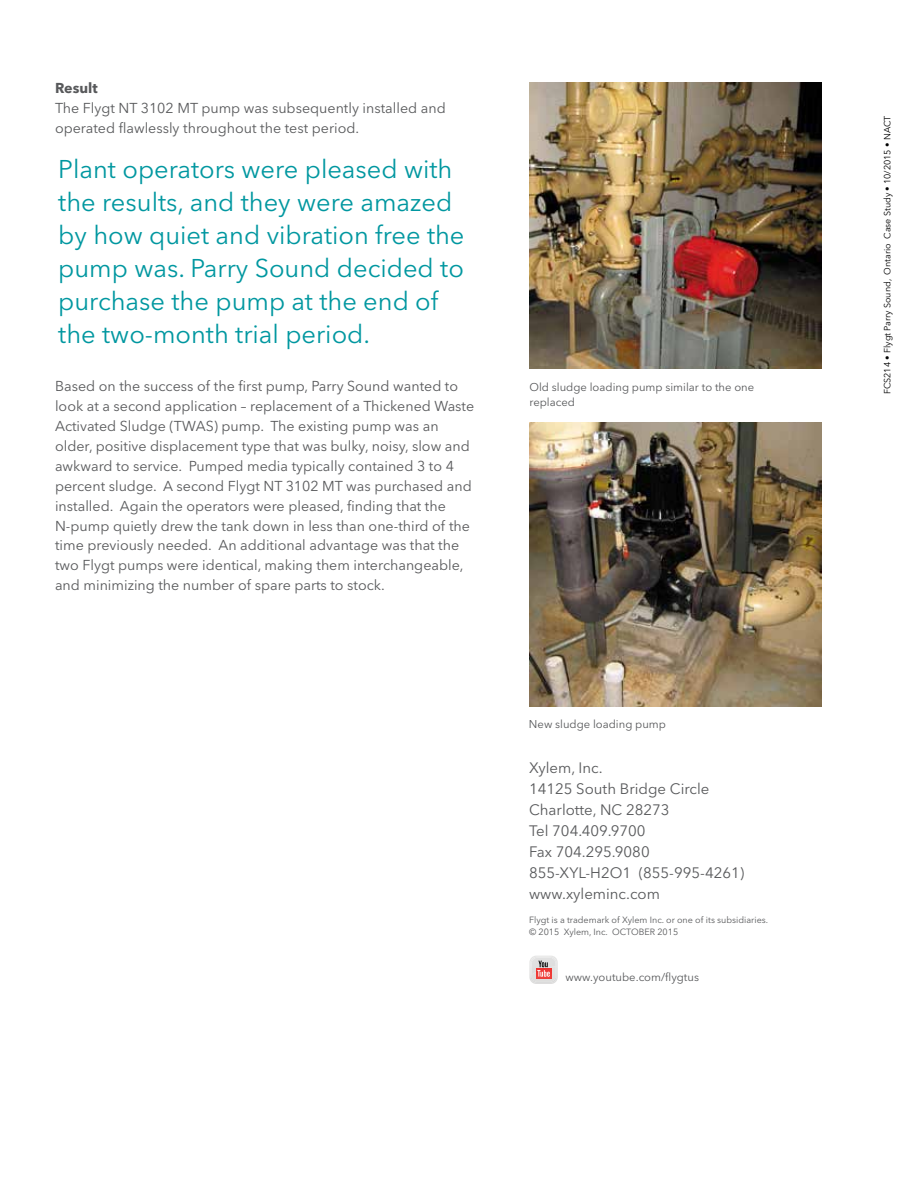
<style>
.page{position:relative;width:918px;height:1188px;background:#fff}
.page>*{position:absolute;margin:0;border:0;box-sizing:border-box;transform-origin:0 0}
.t1{font:25.5px/33px "Avenir Next LT Pro";color:#0097a0}
.t2{font:15px/21px "Avenir Next LT Pro";color:#58595b}
.t3{font:14.25px/20px "Avenir Next LT Pro";color:#58595b}
.t4{font:700 14.25px "Avenir Next LT Pro";color:#58595b}
.t5{font:11.25px/15px "Avenir Next LT Pro";color:#58595b}
.t6{font:9px/12px "Avenir Next LT Pro";color:#58595b}
.t7{font:9px "Avenir Next LT Pro";color:#000}
</style>
<div class="page">
<svg style="left:529px;top:956px;width:29px;height:28px"></svg>
<img style="left:530px;top:83px;width:291px;height:286px">
<img style="left:530px;top:423px;width:291px;height:284px">
<p class="t4" style="left:55px;top:80px;width:44px">Result</p>
<p class="t3" style="left:55px;top:98px;width:392px">The Flygt NT 3102 MT pump was subsequently installed and operated flawlessly throughout the test period.</p>
<h1 class="t1" style="left:58px;top:153px;width:408px">Plant operators were pleased with the results, and they were amazed by how quiet and vibration free the pump was. Parry Sound decided to purchase the pump at the end of the two-month trial period.</h1>
<p class="t3" style="left:55px;top:376px;width:421px">Based on the success of the first pump, Parry Sound wanted to look at a second application – replacement of a Thickened Waste Activated Sludge (TWAS) pump. The existing pump was an older, positive displacement type that was bulky, noisy, slow and awkward to service. Pumped media typically contained 3 to 4 percent sludge. A second Flygt NT 3102 MT was purchased and installed. Again the operators were pleased, finding that the N-pump quietly drew the tank down in less than one-third of the time previously needed. An additional advantage was that the two Flygt pumps were identical, making them interchangeable, and minimizing the number of spare parts to stock.</p>
<p class="t5" style="left:530px;top:379px;width:226px">Old sludge loading pump similar to the one replaced</p>
<p class="t5" style="left:529px;top:716px;width:139px">New sludge loading pump</p>
<p class="t2" style="left:529px;top:757px;width:217px">Xylem, Inc.<br>14125 South Bridge Circle<br>Charlotte, NC 28273<br>Tel 704.409.9700<br>Fax 704.295.9080<br>855-XYL-H2O1 (855-995-4261) www.xyleminc.com</p>
<p class="t6" style="left:529px;top:914px;width:241px">Flygt is a trademark of Xylem Inc. or one of its subsidiaries. © 2015 Xylem, Inc. OCTOBER 2015</p>
<p class="t5" style="left:565px;top:969px;width:135px">www.youtube.com/flygtus</p>
<p class="t7" style="left:882px;top:394px;width:280px;rotate:-90deg">FCS214 • Flygt Parry Sound, Ontario Case Study • 10/2015 • NACT</p>
</div>
